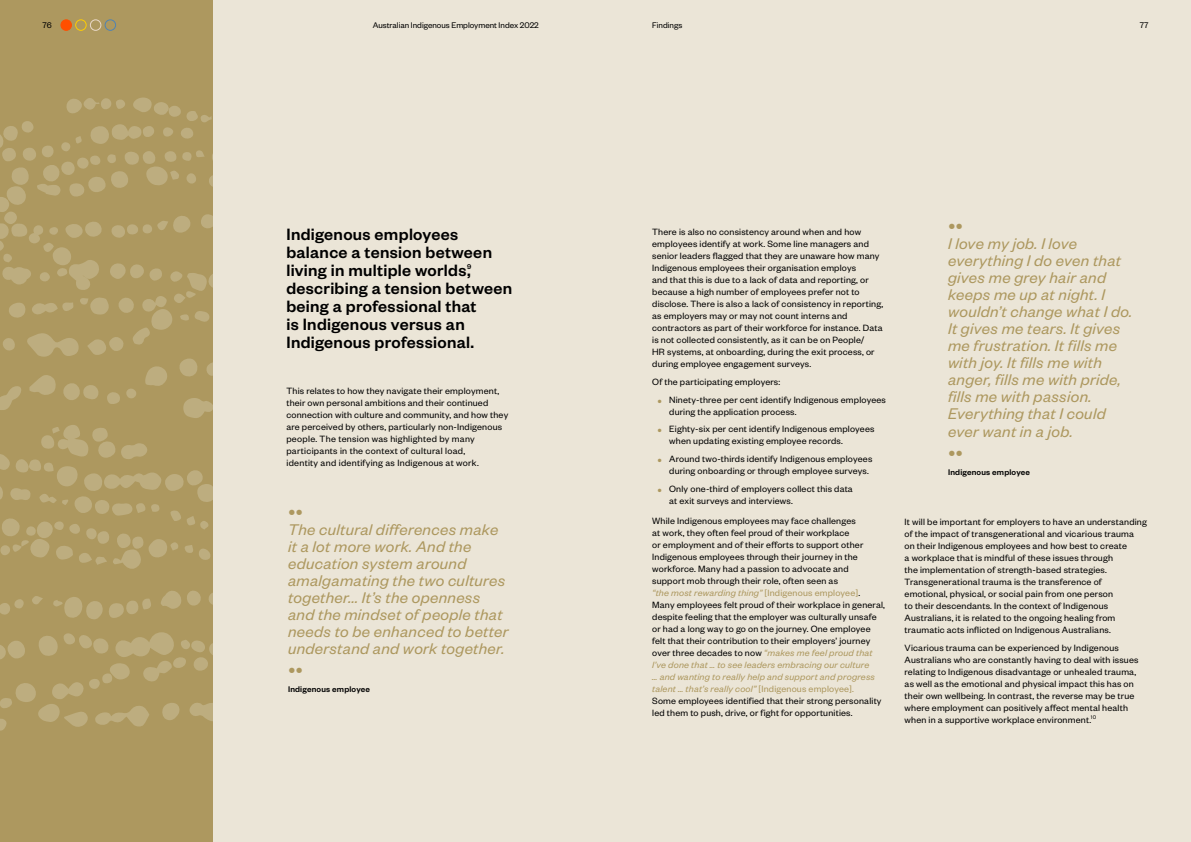
<style>
.page{position:relative;width:1191px;height:842px;background:#ebe5d7}
.page>*{position:absolute;margin:0;border:0;box-sizing:border-box;transform-origin:0 0}
.Intro_Copy{font:italic 22px "Founders Grotesk";color:#ad985f}
.Intro_Copy-2{font:500 18px/18px "Founders Grotesk";letter-spacing:.02em;color:#000}
.Intro_Copy-3{font:italic 17px/17.1px "Founders Grotesk";letter-spacing:.02em;color:#ad985f}
.Body_Text{font:10px/12px "Founders Grotesk";letter-spacing:.02em;color:#000}
._6__Bullets_L1{font:10px/12px "Founders Grotesk";letter-spacing:.02em;color:#000}
.t1{font:9px "Founders Grotesk";color:#000}
.Intro_Copy-4{font:500 9px "Founders Grotesk";letter-spacing:.02em;color:#000}
.Intro_Copy-5{font:500 7.6px "Founders Grotesk";color:#000}
.s1{font-family:"Founders Grotesk X Cond";font-weight:700;color:#ad985f}
.s2{font-style:italic;color:#ad985f}
.s3{color:#ad985f}
</style>
<div class="page">
<div style="left:0;top:0;width:213px;height:842px;background:#ad985f"></div>
<svg style="left:161px;top:591px;width:40px;height:18px"></svg>
<svg style="left:208px;top:593px;width:5px;height:12px"></svg>
<svg style="left:0;top:599px;width:24px;height:16px"></svg>
<svg style="left:0;top:632px;width:213px;height:99px"></svg>
<svg style="left:32px;top:596px;width:11px;height:9px"></svg>
<svg style="left:53px;top:597px;width:98px;height:23px"></svg>
<svg style="left:0;top:97px;width:213px;height:472px"></svg>
<div style="left:105px;top:19px;width:11px;height:12px;border:1px solid #4f83b3;border-radius:50%"></div>
<div style="left:90px;top:19px;width:11px;height:12px;border:1px solid #e9d9c8;border-radius:50%"></div>
<div style="left:75px;top:19px;width:12px;height:12px;border:1px solid #ffcd00;border-radius:50%"></div>
<div style="left:61px;top:20px;width:10px;height:10px;background:#ff4f00;border-radius:50%"></div>
<div style="left:61px;top:19px;width:11px;height:12px;border:1px solid #ff4f00;border-radius:50%"></div>
<p class="t1" style="left:43px;top:20px;width:11px">76</p>
<p class="t1" style="left:373px;top:20px;width:167px">Australian Indigenous Employment Index 2022</p>
<p class="t1" style="left:652px;top:20px;width:32px">Findings</p>
<p class="t1" style="left:1139px;top:20px;width:10px">77</p>
<p class="Intro_Copy-2" style="left:286px;top:225px;width:207px">Indigenous employees balance a tension between living in multiple worlds,</p>
<p class="Intro_Copy-5" style="left:467px;top:262px;width:6px">9</p>
<p class="Intro_Copy-2" style="left:286px;top:279px;width:227px">describing a tension between being a professional that<br>is Indigenous versus an<br>Indigenous professional.</p>
<p class="Body_Text" style="left:286px;top:384px;width:223px">This relates to how they navigate their employment, their own personal ambitions and their continued connection with culture and community, and how they are perceived by others, particularly non-Indigenous people. The tension was highlighted by many participants in the context of cultural load,<br>identity and identifying as Indigenous at work.</p>
<p class="Intro_Copy" style="left:288px;top:497px;width:16px">••</p>
<p class="Intro_Copy-3" style="left:288px;top:520px;width:222px">The cultural differences make it a lot more work. And the education system around amalgamating the two cultures together... It’s the openness and the mindset of people that needs to be enhanced to better understand and work together.</p>
<p class="Intro_Copy" style="left:288px;top:655px;width:16px">••</p>
<p class="Intro_Copy-4" style="left:288px;top:683px;width:83px">Indigenous employee</p>
<p class="Intro_Copy" style="left:948px;top:212px;width:16px">••</p>
<p class="Intro_Copy-3" style="left:948px;top:234px;width:186px">I love my job. I love everything I do even that gives me grey hair and keeps me up at night. I wouldn’t change what I do.<br>It gives me tears. It gives me frustration. It fills me with joy. It fills me with anger, fills me with pride, fills me with passion.<br>Everything that I could ever want in a job.</p>
<p class="Intro_Copy" style="left:948px;top:439px;width:16px">••</p>
<p class="Intro_Copy-4" style="left:948px;top:467px;width:83px">Indigenous employee</p>
<p class="Body_Text" style="left:652px;top:226px;width:232px">There is also no consistency around when and how employees identify at work. Some line managers and senior leaders flagged that they are unaware how many Indigenous employees their organisation employs<br>and that this is due to a lack of data and reporting, or because a high number of employees prefer not to disclose. There is also a lack of consistency in reporting, as employers may or may not count interns and contractors as part of their workforce for instance. Data is not collected consistently, as it can be on People/<br>HR systems, at onboarding, during the exit process, or during employee engagement surveys.</p>
<p class="Body_Text" style="left:652px;top:375px;width:130px">Of the participating employers:</p>
<p class="_6__Bullets_L1" style="left:669px;top:393px;width:218px;text-indent:-11px"><span class="s1">•</span> Ninety-three per cent identify Indigenous employees during the application process.</p>
<p class="_6__Bullets_L1" style="left:669px;top:423px;width:207px;text-indent:-11px"><span class="s1">•</span> Eighty-six per cent identify Indigenous employees when updating existing employee records.</p>
<p class="_6__Bullets_L1" style="left:669px;top:452px;width:205px;text-indent:-11px"><span class="s1">•</span> Around two-thirds identify Indigenous employees during onboarding or through employee surveys.</p>
<p class="_6__Bullets_L1" style="left:669px;top:482px;width:185px;text-indent:-11px"><span class="s1">•</span> Only one-third of employers collect this data at exit surveys and interviews.</p>
<p class="Body_Text" style="left:652px;top:514px;width:234px">While Indigenous employees may face challenges<br>at work, they often feel proud of their workplace<br>or employment and of their efforts to support other Indigenous employees through their journey in the workforce. Many had a passion to advocate and<br>support mob through their role, often seen as<br><span class="s2">“the most rewarding thing”</span> <span class="s3">[Indigenous employee]</span>.<br>Many employees felt proud of their workplace in general, despite feeling that the employer was culturally unsafe or had a long way to go on the journey. One employee felt that their contribution to their employers’ journey over three decades to now <span class="s2">“makes me feel proud that I’ve done that … to see leaders embracing our culture<br>… and wanting to really help and support and progress talent … that’s really cool”</span> <span class="s3">[Indigenous employee].<br></span>Some employees identified that their strong personality led them to push, drive, or fight for opportunities.</p>
<p class="Body_Text" style="left:904px;top:515px;width:244px">It will be important for employers to have an understanding of the impact of transgenerational and vicarious trauma<br>on their Indigenous employees and how best to create<br>a workplace that is mindful of these issues through<br>the implementation of strength-based strategies.<br>Transgenerational trauma is the transference of emotional, physical, or social pain from one person<br>to their descendants. In the context of Indigenous Australians, it is related to the ongoing healing from traumatic acts inflicted on Indigenous Australians.</p>
<p class="Body_Text" style="left:904px;top:641px;width:235px">Vicarious trauma can be experienced by Indigenous Australians who are constantly having to deal with issues relating to Indigenous disadvantage or unhealed trauma, as well as the emotional and physical impact this has on their own wellbeing. In contrast, the reverse may be true where employment can positively affect mental health when in a supportive workplace environment.<sup>10</sup></p>
</div>
